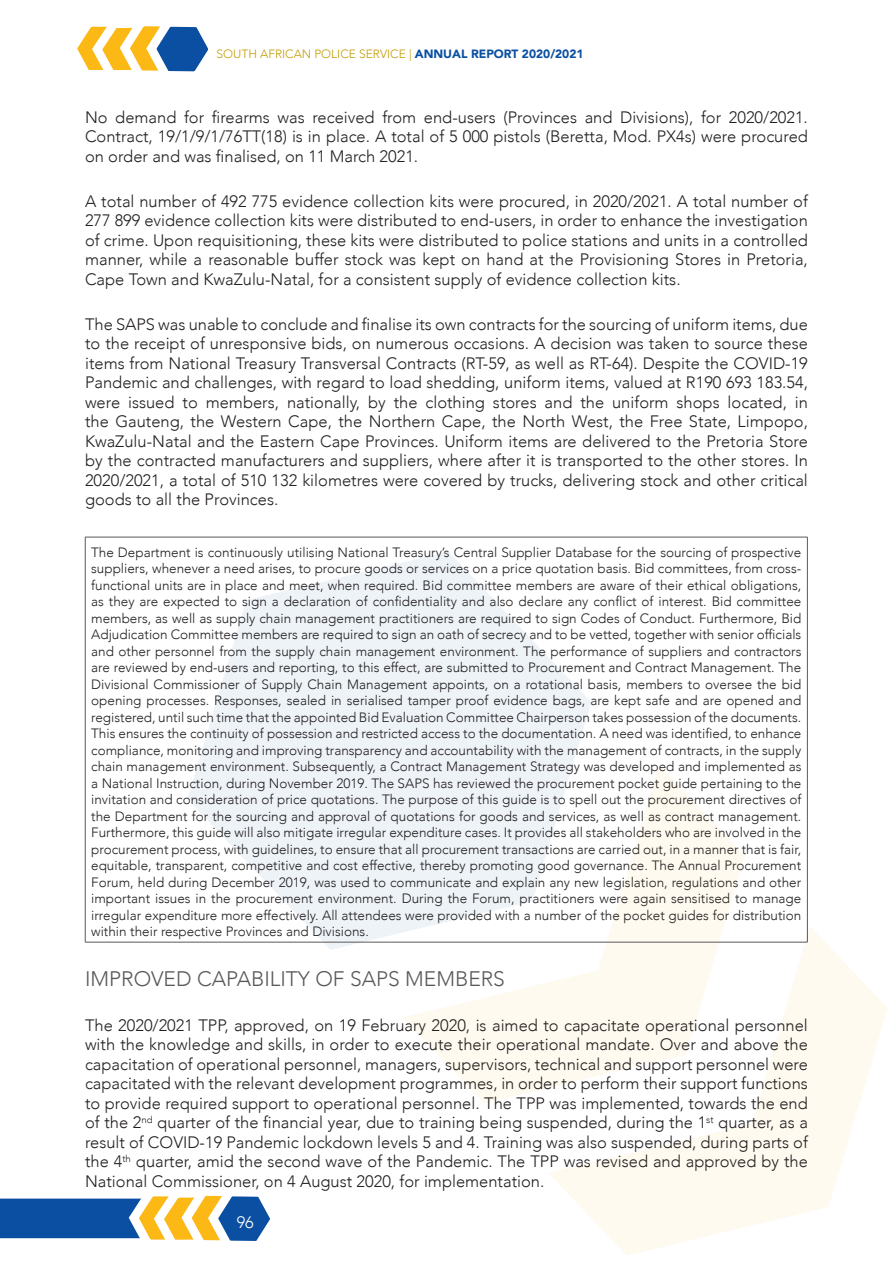
<style>
.page{position:relative;width:893px;height:1263px;background:#fff}
.page>*{position:absolute;margin:0;border:0;box-sizing:border-box;transform-origin:0 0}
.H2_b{font:300 21px "Avenir";color:#595959}
.BODY_TEXT{font:300 16.5px/19.5px "Avenir";color:#231f20;text-align:justify}
.t1{font:300 16.5px "Avenir";color:#fff}
.Table_text{font:300 13.5px/16.5px "Avenir";color:#231f20;text-align:justify}
.t2{font:300 12px "Avenir";color:#c29d05}
.s1{font-weight:900;color:#0a4fa2}
</style>
<div class="page">
<svg style="left:469px;top:568px;width:418px;height:672px"></svg>
<svg style="left:84px;top:536px;width:670px;height:551px"></svg>
<svg style="left:77px;top:26px;width:131px;height:46px"></svg>
<svg style="left:0;top:1195px;width:270px;height:46px"></svg>
<hr style="left:85px;top:537px;width:722px;height:1px;background:#595959">
<hr style="left:85px;top:537px;width:1px;height:405px;background:#595959">
<hr style="left:807px;top:537px;width:1px;height:405px;background:#595959">
<hr style="left:85px;top:942px;width:722px;height:1px;background:#595959">
<p class="t2" style="left:217px;top:47px;width:369px">SOUTH AFRICAN POLICE SERVICE | <span class="s1">ANNUAL REPORT 2020/2021</span></p>
<p class="BODY_TEXT" style="left:85px;top:107px;width:724px">No demand for firearms was received from end-users (Provinces and Divisions), for 2020/2021.<br>Contract, 19/1/9/1/76TT(18) is in place. A total of 5 000 pistols (Beretta, Mod. PX4s) were procured on order and was finalised, on 11 March 2021.</p>
<p class="BODY_TEXT" style="left:85px;top:191px;width:724px">A total number of 492 775 evidence collection kits were procured, in 2020/2021. A total number of 277 899 evidence collection kits were distributed to end-users, in order to enhance the investigation of crime. Upon requisitioning, these kits were distributed to police stations and units in a controlled manner, while a reasonable buffer stock was kept on hand at the Provisioning Stores in Pretoria, Cape Town and KwaZulu-Natal, for a consistent supply of evidence collection kits.</p>
<p class="BODY_TEXT" style="left:85px;top:314px;width:724px">The SAPS was unable to conclude and finalise its own contracts for the sourcing of uniform items, due to the receipt of unresponsive bids, on numerous occasions. A decision was taken to source these items from National Treasury Transversal Contracts (RT-59, as well as RT-64). Despite the COVID-19<br>Pandemic and challenges, with regard to load shedding, uniform items, valued at R190 693 183.54, were issued to members, nationally, by the clothing stores and the uniform shops located, in the Gauteng, the Western Cape, the Northern Cape, the North West, the Free State, Limpopo, KwaZulu-Natal and the Eastern Cape Provinces. Uniform items are delivered to the Pretoria Store by the contracted manufacturers and suppliers, where after it is transported to the other stores. In 2020/2021, a total of 510 132 kilometres were covered by trucks, delivering stock and other critical goods to all the Provinces.</p>
<p class="Table_text" style="left:91px;top:544px;width:712px">The Department is continuously utilising National Treasury’s Central Supplier Database for the sourcing of prospective suppliers, whenever a need arises, to procure goods or services on a price quotation basis. Bid committees, from cross&shy;functional units are in place and meet, when required. Bid committee members are aware of their ethical obligations, as they are expected to sign a declaration of confidentiality and also declare any conflict of interest. Bid committee members, as well as supply chain management practitioners are required to sign Codes of Conduct. Furthermore, Bid Adjudication Committee members are required to sign an oath of secrecy and to be vetted, together with senior officials and other personnel from the supply chain management environment. The performance of suppliers and contractors are reviewed by end-users and reporting, to this effect, are submitted to Procurement and Contract Management. The Divisional Commissioner of Supply Chain Management appoints, on a rotational basis, members to oversee the bid opening processes. Responses, sealed in serialised tamper proof evidence bags, are kept safe and are opened and registered, until such time that the appointed Bid Evaluation Committee Chairperson takes possession of the documents.<br>This ensures the continuity of possession and restricted access to the documentation. A need was identified, to enhance compliance, monitoring and improving transparency and accountability with the management of contracts, in the supply chain management environment. Subsequently, a Contract Management Strategy was developed and implemented as a National Instruction, during November 2019. The SAPS has reviewed the procurement pocket guide pertaining to the invitation and consideration of price quotations. The purpose of this guide is to spell out the procurement directives of the Department for the sourcing and approval of quotations for goods and services, as well as contract management.<br>Furthermore, this guide will also mitigate irregular expenditure cases. It provides all stakeholders who are involved in the procurement process, with guidelines, to ensure that all procurement transactions are carried out, in a manner that is fair, equitable, transparent, competitive and cost effective, thereby promoting good governance. The Annual Procurement Forum, held during December 2019, was used to communicate and explain any new legislation, regulations and other important issues in the procurement environment. During the Forum, practitioners were again sensitised to manage irregular expenditure more effectively. All attendees were provided with a number of the pocket guides for distribution within their respective Provinces and Divisions.</p>
<p class="H2_b" style="left:85px;top:966px;width:421px">IMPROVED CAPABILITY OF SAPS MEMBERS</p>
<p class="BODY_TEXT" style="left:85px;top:1015px;width:724px">The 2020/2021 TPP, approved, on 19 February 2020, is aimed to capacitate operational personnel with the knowledge and skills, in order to execute their operational mandate. Over and above the capacitation of operational personnel, managers, supervisors, technical and support personnel were capacitated with the relevant development programmes, in order to perform their support functions to provide required support to operational personnel. The TPP was implemented, towards the end of the 2<sup>nd</sup> quarter of the financial year, due to training being suspended, during the 1<sup>st</sup> quarter, as a result of COVID-19 Pandemic lockdown levels 5 and 4. Training was also suspended, during parts of the 4<sup>th</sup> quarter, amid the second wave of the Pandemic. The TPP was revised and approved by the National Commissioner, on 4 August 2020, for implementation.</p>
<p class="t1" style="left:237px;top:1213px;width:19px">96</p>
</div>
